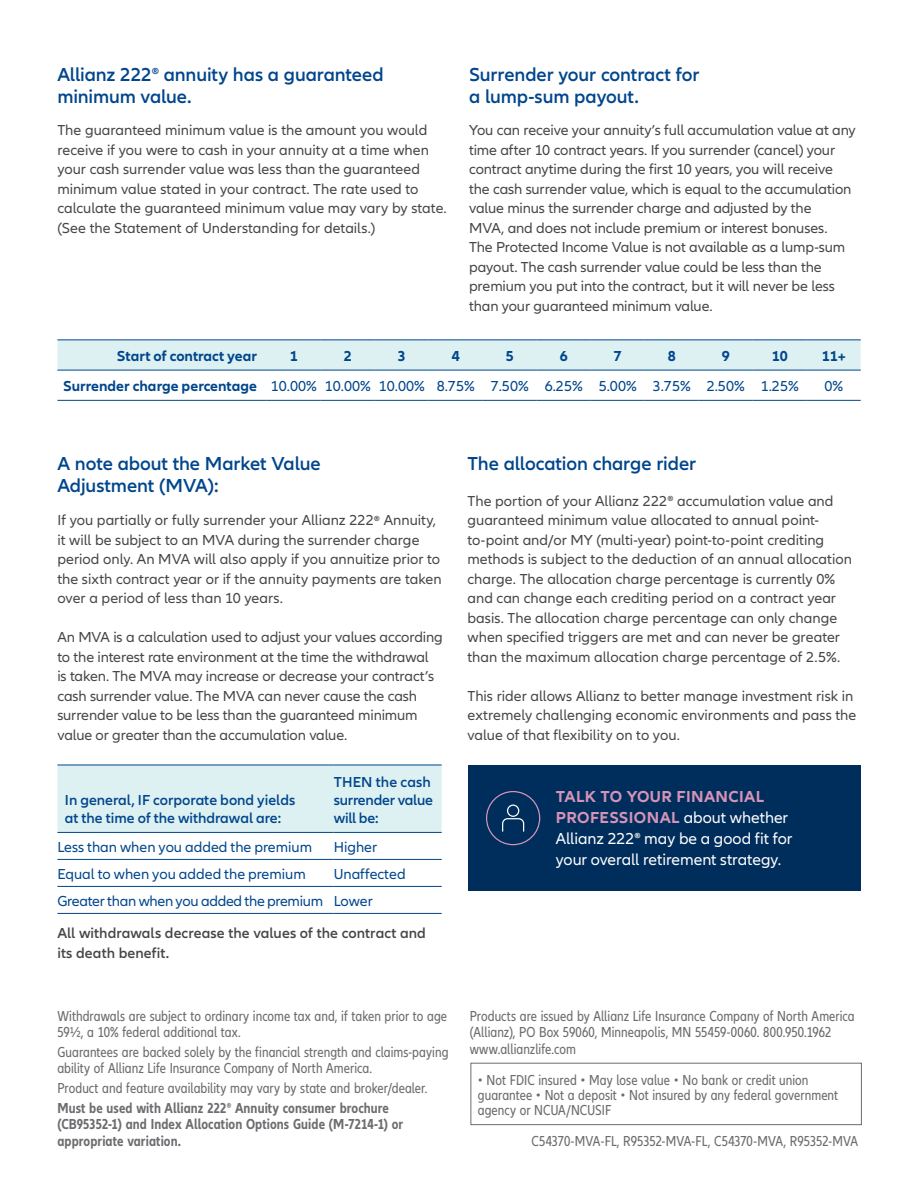
<style>
.page{position:relative;width:918px;height:1188px;background:#fff}
.page>*{position:absolute;margin:0;border:0;box-sizing:border-box;transform-origin:0 0}
.t1{font:600 19.5px/22.5px "Allianz Neo";letter-spacing:-.005em;color:#01468c}
.t2{font:16.5px/21px "Allianz Neo";letter-spacing:-.005em;color:#fff}
.t3{font:15px/19.5px "Allianz Neo";letter-spacing:-.005em;color:#454647}
.t4{font:condensed 15px/16.5px "Allianz Neo";letter-spacing:.005em;color:#6c6d70}
.t5{font:15px "Allianz Neo";color:#01468c}
.t6{font:700 condensed 15px/16.5px "Allianz Neo";letter-spacing:.005em;color:#6c6d70}
.t7{font:600 15px/18px "Allianz Neo";color:#01468c}
.t8{font:600 15px/19.5px "Allianz Neo";letter-spacing:.005em;color:#454647}
.t9{font:15px/27px "Allianz Neo";letter-spacing:-.02em;color:#01468c}
.t10{font:700 15px "Allianz Neo";color:#01468c}
.s1{font-weight:700}
.s2{font-size:16.5px}
.s3{font-weight:700;color:#d593b7}
.s4{font-weight:600}
</style>
<div class="page">
<svg style="left:57px;top:341px;width:804px;height:59px"></svg>
<hr style="left:57px;top:340px;width:210px;height:1px;background:#01468c">
<hr style="left:267px;top:340px;width:54px;height:1px;background:#01468c">
<hr style="left:321px;top:340px;width:54px;height:1px;background:#01468c">
<hr style="left:375px;top:340px;width:54px;height:1px;background:#01468c">
<hr style="left:429px;top:340px;width:54px;height:1px;background:#01468c">
<hr style="left:483px;top:340px;width:54px;height:1px;background:#01468c">
<hr style="left:537px;top:340px;width:54px;height:1px;background:#01468c">
<hr style="left:591px;top:340px;width:54px;height:1px;background:#01468c">
<hr style="left:645px;top:340px;width:54px;height:1px;background:#01468c">
<hr style="left:699px;top:340px;width:54px;height:1px;background:#01468c">
<hr style="left:753px;top:340px;width:54px;height:1px;background:#01468c">
<hr style="left:807px;top:340px;width:54px;height:1px;background:#01468c">
<hr style="left:57px;top:370px;width:210px;height:1px;background:#01468c">
<hr style="left:57px;top:400px;width:210px;height:1px;background:#01468c">
<hr style="left:267px;top:370px;width:54px;height:1px;background:#01468c">
<hr style="left:267px;top:400px;width:54px;height:1px;background:#01468c">
<hr style="left:321px;top:370px;width:54px;height:1px;background:#01468c">
<hr style="left:375px;top:370px;width:54px;height:1px;background:#01468c">
<hr style="left:429px;top:370px;width:54px;height:1px;background:#01468c">
<hr style="left:483px;top:370px;width:54px;height:1px;background:#01468c">
<hr style="left:537px;top:370px;width:54px;height:1px;background:#01468c">
<hr style="left:591px;top:370px;width:54px;height:1px;background:#01468c">
<hr style="left:645px;top:370px;width:54px;height:1px;background:#01468c">
<hr style="left:699px;top:370px;width:54px;height:1px;background:#01468c">
<hr style="left:753px;top:370px;width:54px;height:1px;background:#01468c">
<hr style="left:807px;top:370px;width:54px;height:1px;background:#01468c">
<hr style="left:321px;top:400px;width:54px;height:1px;background:#01468c">
<hr style="left:375px;top:400px;width:54px;height:1px;background:#01468c">
<hr style="left:429px;top:400px;width:54px;height:1px;background:#01468c">
<hr style="left:483px;top:400px;width:54px;height:1px;background:#01468c">
<hr style="left:537px;top:400px;width:54px;height:1px;background:#01468c">
<hr style="left:591px;top:400px;width:54px;height:1px;background:#01468c">
<hr style="left:645px;top:400px;width:54px;height:1px;background:#01468c">
<hr style="left:699px;top:400px;width:54px;height:1px;background:#01468c">
<hr style="left:753px;top:400px;width:54px;height:1px;background:#01468c">
<hr style="left:807px;top:400px;width:54px;height:1px;background:#01468c">
<div style="left:468px;top:765px;width:393px;height:125px;background:#002e5c"></div>
<svg style="left:486px;top:791px;width:54px;height:54px"></svg>
<div style="left:57px;top:766px;width:385px;height:66px;background:#ddf1f3"></div>
<svg style="left:57px;top:858px;width:385px;height:55px"></svg>
<hr style="left:57px;top:765px;width:277px;height:1px;background:#01468c">
<hr style="left:57px;top:832px;width:277px;height:1px;background:#01468c">
<hr style="left:334px;top:765px;width:108px;height:1px;background:#01468c">
<hr style="left:334px;top:832px;width:108px;height:1px;background:#01468c">
<hr style="left:57px;top:859px;width:277px;height:1px;background:#01468c">
<hr style="left:57px;top:886px;width:277px;height:1px;background:#01468c">
<hr style="left:334px;top:859px;width:108px;height:1px;background:#01468c">
<hr style="left:334px;top:886px;width:108px;height:1px;background:#01468c">
<hr style="left:57px;top:913px;width:277px;height:1px;background:#01468c">
<hr style="left:334px;top:913px;width:108px;height:1px;background:#01468c">
<div style="left:471px;top:1063px;width:391px;height:62px;border:1px solid #6c6d70"></div>
<h1 class="t1" style="left:57px;top:64px;width:328px">Allianz 222® annuity has a guaranteed minimum value.</h1>
<p class="t3" style="left:57px;top:121px;width:391px">The guaranteed minimum value is the amount you would receive if you were to cash in your annuity at a time when your cash surrender value was less than the guaranteed minimum value stated in your contract. The rate used to calculate the guaranteed minimum value may vary by state. (See the Statement of Understanding for details.)</p>
<h1 class="t1" style="left:469px;top:64px;width:232px">Surrender your contract for a lump-sum payout.</h1>
<p class="t3" style="left:469px;top:121px;width:388px">You can receive your annuity’s full accumulation value at any time after 10 contract years. If you surrender (cancel) your contract anytime during the first 10 years, you will receive the cash surrender value, which is equal to the accumulation value minus the surrender charge and adjusted by the<br>MVA, and does not include premium or interest bonuses.<br>The Protected Income Value is not available as a lump-sum payout. The cash surrender value could be less than the premium you put into the contract, but it will never be less than your guaranteed minimum value.</p>
<p class="t10" style="left:117px;top:347px;width:142px">Start of contract year</p>
<p class="t10" style="left:290px;top:347px;width:10px">1</p>
<p class="t10" style="left:344px;top:347px;width:10px">2</p>
<p class="t10" style="left:398px;top:347px;width:10px">3</p>
<p class="t10" style="left:452px;top:347px;width:10px">4</p>
<p class="t10" style="left:506px;top:347px;width:10px">5</p>
<p class="t10" style="left:560px;top:347px;width:10px">6</p>
<p class="t10" style="left:614px;top:347px;width:10px">7</p>
<p class="t10" style="left:668px;top:347px;width:10px">8</p>
<p class="t10" style="left:722px;top:347px;width:10px">9</p>
<p class="t10" style="left:772px;top:347px;width:18px">10</p>
<p class="t10" style="left:822px;top:347px;width:26px">11+</p>
<p class="t5" style="left:63px;top:377px;width:737px"><span class="s1">Surrender charge percentage</span> 10.00% 10.00% 10.00% 8.75% 7.50% 6.25% 5.00% 3.75% 2.50% 1.25%</p>
<p class="t5" style="left:824px;top:377px;width:20px">0%</p>
<h1 class="t1" style="left:57px;top:453px;width:265px">A note about the Market Value<br>Adjustment (MVA):</h1>
<p class="t3" style="left:57px;top:511px;width:386px">If you partially or fully surrender your Allianz 222<span class="s2">®</span> Annuity, it will be subject to an MVA during the surrender charge period only. An MVA will also apply if you annuitize prior to the sixth contract year or if the annuity payments are taken over a period of less than 10 years.</p>
<p class="t3" style="left:57px;top:628px;width:387px">An MVA is a calculation used to adjust your values according to the interest rate environment at the time the withdrawal<br>is taken. The MVA may increase or decrease your contract’s cash surrender value. The MVA can never cause the cash surrender value to be less than the guaranteed minimum value or greater than the accumulation value.</p>
<p class="t7" style="left:65px;top:791px;width:232px">In general, IF corporate bond yields at the time of the withdrawal are:</p>
<p class="t7" style="left:334px;top:773px;width:101px">THEN the cash surrender value will be:</p>
<p class="t5" style="left:57px;top:838px;width:256px">Less than when you added the premium</p>
<p class="t5" style="left:334px;top:838px;width:45px">Higher</p>
<p class="t5" style="left:57px;top:865px;width:250px">Equal to when you added the premium</p>
<p class="t9" style="left:57px;top:861px;width:350px;text-indent:276px">Unaffected<br>Greater than when you added the premium Lower</p>
<p class="t8" style="left:57px;top:924px;width:370px">All withdrawals decrease the values of the contract and its death benefit.</p>
<h1 class="t1" style="left:468px;top:453px;width:230px">The allocation charge rider</h1>
<p class="t3" style="left:467px;top:492px;width:386px">The portion of your Allianz 222<span class="s2">®</span> accumulation value and guaranteed minimum value allocated to annual point&shy;to-point and/or MY (multi-year) point-to-point crediting methods is subject to the deduction of an annual allocation charge. The allocation charge percentage is currently 0% and can change each crediting period on a contract year basis. The allocation charge percentage can only change when specified triggers are met and can never be greater than the maximum allocation charge percentage of 2.5%.</p>
<p class="t3" style="left:467px;top:687px;width:390px">This rider allows Allianz to better manage investment risk in extremely challenging economic environments and pass the value of that flexibility on to you.</p>
<p class="t2" style="left:556px;top:787px;width:238px"><span class="s3">TALK TO YOUR FINANCIAL<br>PROFESSIONAL</span> about whether<br>Allianz 222<span class="s4">®</span> may be a good fit for your overall retirement strategy.</p>
<p class="t4" style="left:57px;top:1008px;width:391px">Withdrawals are subject to ordinary income tax and, if taken prior to age<br>59½, a 10% federal additional tax.</p>
<p class="t4" style="left:57px;top:1044px;width:393px">Guarantees are backed solely by the financial strength and claims-paying ability of Allianz Life Insurance Company of North America.</p>
<p class="t4" style="left:57px;top:1080px;width:372px">Product and feature availability may vary by state and broker/dealer.</p>
<p class="t6" style="left:57px;top:1100px;width:347px">Must be used with Allianz 222® Annuity consumer brochure (CB95352-1) and Index Allocation Options Guide (M-7214-1) or appropriate variation.</p>
<p class="t4" style="left:470px;top:1008px;width:386px">Products are issued by Allianz Life Insurance Company of North America (Allianz), PO Box 59060, Minneapolis, MN 55459-0060. 800.950.1962 www.allianzlife.com</p>
<p class="t4" style="left:478px;top:1073px;width:362px;line-height:15px">• Not FDIC insured • May lose value • No bank or credit union guarantee • Not a deposit • Not insured by any federal government agency or NCUA/NCUSIF</p>
<p class="t4" style="left:532px;top:1133px;width:328px">C54370-MVA-FL, R95352-MVA-FL, C54370-MVA, R95352-MVA</p>
</div>
